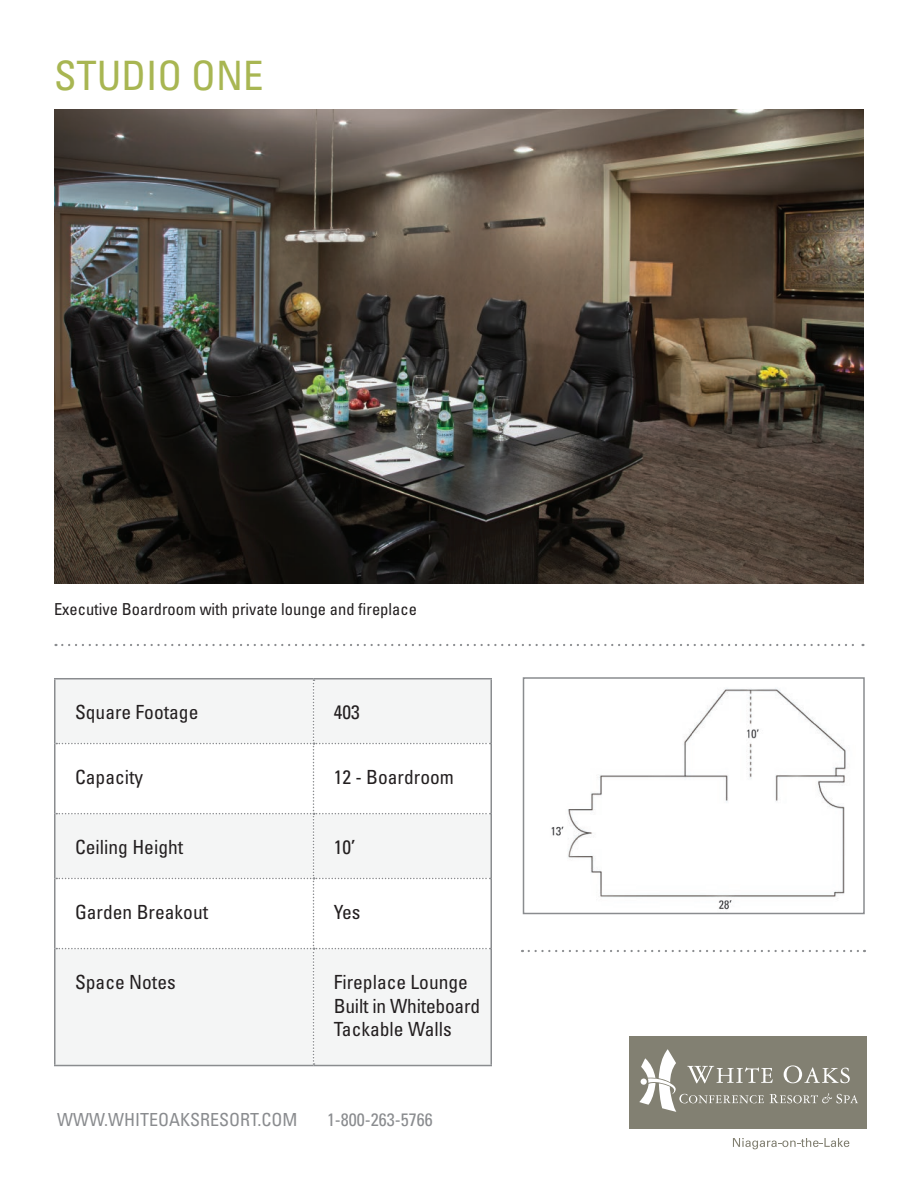
<style>
.page{position:relative;width:918px;height:1188px;background:#fff}
.page>*{position:absolute;margin:0;border:0;box-sizing:border-box;transform-origin:0 0}
.t1{font:condensed 40.5px "Univers";color:#a8b652}
.t2{font:condensed 19.5px "Univers";color:#231f20}
.t3{font:condensed 18px "Univers";color:#8a8c8f}
.t4{font:condensed 16.5px "Univers";color:#231f20}
</style>
<div class="page">
<div style="left:629px;top:1036px;width:238px;height:93px;background:#828072"></div>
<svg style="left:733px;top:1138px;width:116px;height:11px"></svg>
<svg style="left:639px;top:1049px;width:219px;height:63px"></svg>
<img style="left:54px;top:110px;width:810px;height:474px">
<img style="left:551px;top:688px;width:295px;height:222px">
<div style="left:523px;top:677px;width:342px;height:237px;border:2px solid #8a8c8f"></div>
<hr style="left:54px;top:678px;width:260px;height:1px;background:#8a8c8f">
<hr style="left:54px;top:679px;width:2px;height:65px;background:#8a8c8f">
<hr style="left:314px;top:678px;width:178px;height:1px;background:#8a8c8f">
<hr style="left:490px;top:679px;width:2px;height:65px;background:#8a8c8f">
<hr style="left:54px;top:744px;width:2px;height:70px;background:#8a8c8f">
<hr style="left:490px;top:744px;width:2px;height:70px;background:#8a8c8f">
<hr style="left:54px;top:814px;width:2px;height:64px;background:#8a8c8f">
<hr style="left:490px;top:814px;width:2px;height:64px;background:#8a8c8f">
<hr style="left:54px;top:878px;width:2px;height:71px;background:#8a8c8f">
<hr style="left:490px;top:878px;width:2px;height:71px;background:#8a8c8f">
<hr style="left:54px;top:949px;width:2px;height:116px;background:#8a8c8f">
<hr style="left:490px;top:949px;width:2px;height:116px;background:#8a8c8f">
<hr style="left:54px;top:1065px;width:260px;height:1px;background:#8a8c8f">
<hr style="left:314px;top:1065px;width:178px;height:1px;background:#8a8c8f">
<svg style="left:56px;top:679px;width:435px;height:386px"></svg>
<svg style="left:529px;top:950px;width:336px;height:2px"></svg>
<svg style="left:56px;top:644px;width:807px;height:2px"></svg>
<p class="t1" style="left:54px;top:50px;width:211px">STUDIO ONE</p>
<p class="t4" style="left:54px;top:599px;width:364px">Executive Boardroom with private lounge and fireplace</p>
<p class="t2" style="left:75px;top:700px;width:125px">Square Footage</p>
<p class="t2" style="left:334px;top:700px;width:27px">403</p>
<p class="t2" style="left:75px;top:765px;width:70px">Capacity</p>
<p class="t2" style="left:334px;top:765px;width:122px">12 - Boardroom</p>
<p class="t2" style="left:75px;top:835px;width:110px">Ceiling Height</p>
<p class="t2" style="left:334px;top:835px;width:23px">10’</p>
<p class="t2" style="left:75px;top:900px;width:135px">Garden Breakout</p>
<p class="t2" style="left:334px;top:900px;width:28px">Yes</p>
<p class="t2" style="left:75px;top:970px;width:102px">Space Notes</p>
<p class="t2" style="left:334px;top:970px;width:136px">Fireplace Lounge</p>
<p class="t2" style="left:334px;top:993px;width:148px">Built in Whiteboard</p>
<p class="t2" style="left:334px;top:1017px;width:120px">Tackable Walls</p>
<p class="t3" style="left:57px;top:1108px;width:242px">WWW.WHITEOAKSRESORT.COM</p>
<p class="t3" style="left:327px;top:1108px;width:107px">1-800-263-5766</p>
</div>
